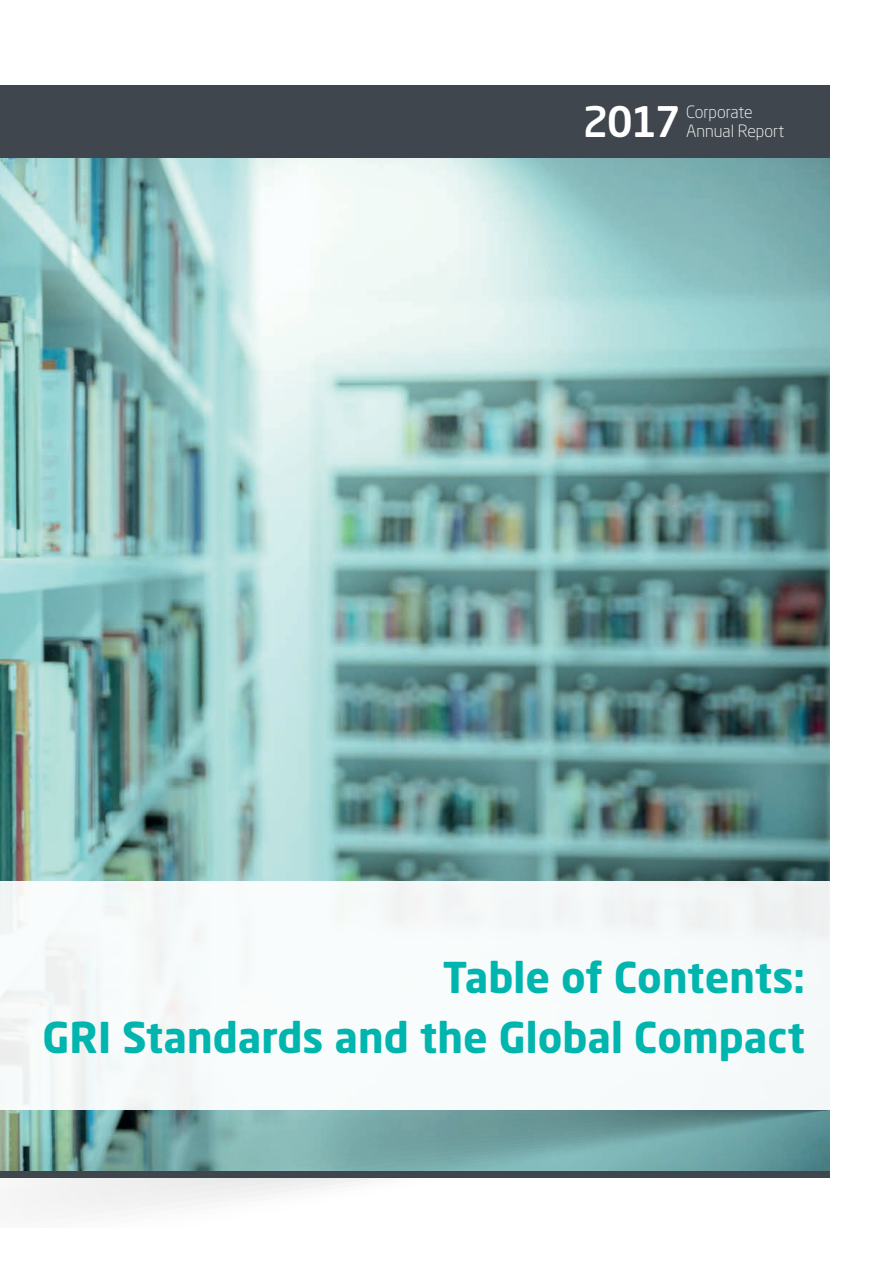
<style>
.page{position:relative;width:893px;height:1263px;background:#fff}
.page>*{position:absolute;margin:0;border:0;box-sizing:border-box;transform-origin:0 0}
.t1{font:700 42px/59.7px "Neo Sans Std";color:#00b5ae;text-align:right}
.t2{font:500 41.55px "Neo Sans Std";color:#fff}
.t3{font:300 16.8px "Neo Sans Std";color:#fff}
</style>
<div class="page">
<img style="left:0;top:157px;width:829px;height:724px">
<div style="left:11px;top:1203px;width:196px;height:13px;background:#f5f5f5"></div>
<svg style="left:9px;top:1184px;width:328px;height:19px"></svg>
<svg style="left:0;top:1165px;width:829px;height:19px"></svg>
<svg style="left:0;top:1147px;width:829px;height:18px;background:#74a8a6"></svg>
<svg style="left:0;top:1128px;width:829px;height:19px;background:#72a4a2"></svg>
<svg style="left:0;top:1110px;width:829px;height:18px;background:#6b9a99"></svg>
<div style="left:0;top:881px;width:829px;height:229px;background:#f7fbfb"></div>
<div style="left:0;top:85px;width:829px;height:72px;background:#3f464d"></div>
<div style="left:0;top:1172px;width:829px;height:6px;background:#3f464d"></div>
<p class="t2" style="left:583px;top:95px;width:100px">2017</p>
<p class="t3" style="left:686px;top:102px;width:68px">Corporate</p>
<p class="t3" style="left:686px;top:121px;width:100px">Annual Report</p>
<p class="t1" style="left:42px;top:946px;width:764px">Table of Contents:<br>GRI Standards and the Global Compact</p>
</div>
